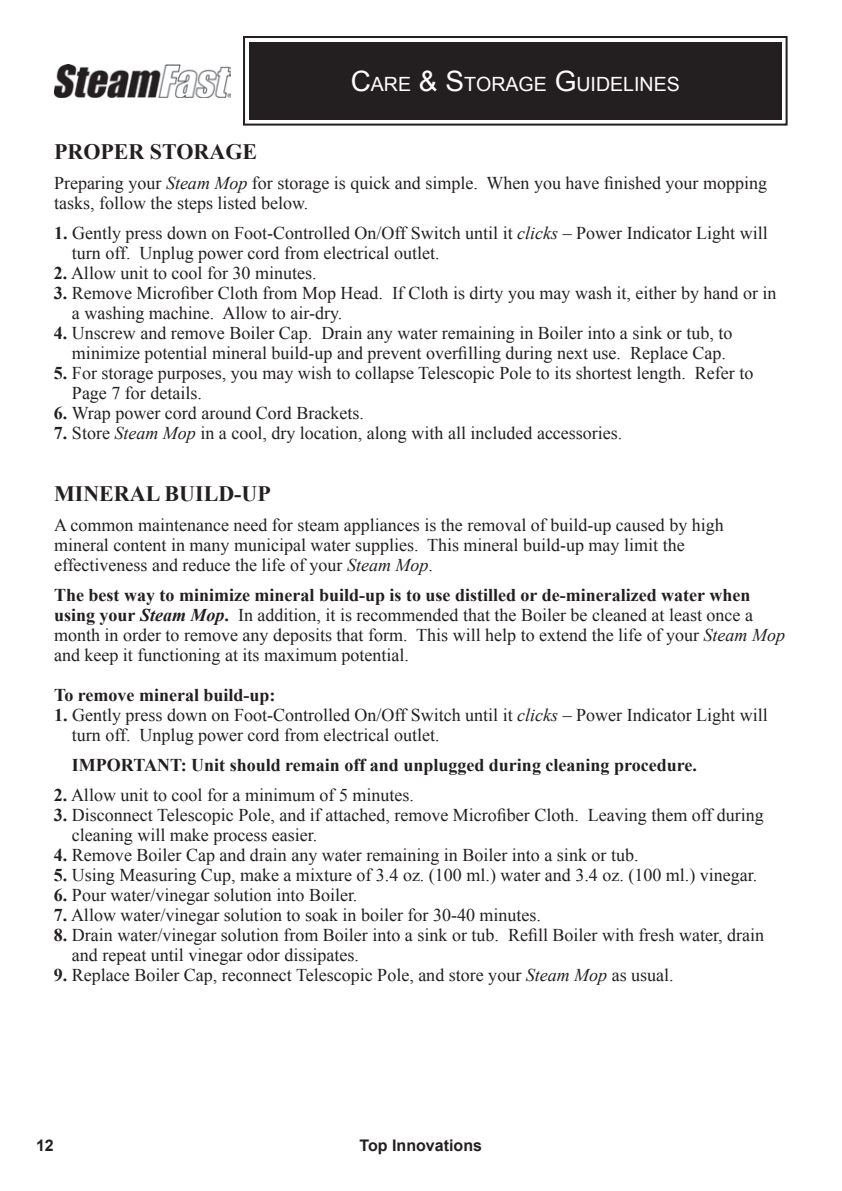
<style>
.page{position:relative;width:842px;height:1191px;background:#fff}
.page>*{position:absolute;margin:0;border:0;box-sizing:border-box;transform-origin:0 0}
.t1{font:700 22px "Times New Roman";color:#231f20}
.t2{font:19.6px "Arial";color:#fff}
.t3{font:18px/20px "Times New Roman";color:#231f20}
.t4{font:700 18px "Times New Roman";color:#231f20}
.t5{font:700 16px "Arial";color:#231f20}
.s1{font-size:28px}
.s2{font-style:italic}
.s3{font-weight:700}
.s4{font-weight:700;font-style:italic}
</style>
<div class="page">
<svg style="left:243px;top:36px;width:545px;height:90px;background:#3d3a3b"></svg>
<div style="left:249px;top:42px;width:533px;height:78px;border:6px solid #231f20"></div>
<img style="left:54px;top:64px;width:177px;height:33px">
<p class="t2" style="left:351px;top:71px;width:331px"><span class="s1">C</span>ARE <span class="s1">&amp; S</span>TORAGE <span class="s1">G</span> UI DELI NES</p>
<p class="t1" style="left:54px;top:136px;width:205px">PROPER STORAGE</p>
<p class="t3" style="left:54px;top:173px;width:715px">Preparing your <span class="s2">Steam Mop</span> for storage is quick and simple. When you have finished your mopping tasks, follow the steps listed below.</p>
<p class="t3" style="left:72px;top:223px;width:697px;text-indent:-18px"><span class="s3">1.</span> Gently press down on Foot-Controlled On/Off Switch until it <span class="s2">clicks</span> – Power Indicator Light will turn off. Unplug power cord from electrical outlet.</p>
<p class="t3" style="left:54px;top:263px;width:264px"><span class="s3">2.</span> Allow unit to cool for 30 minutes.</p>
<p class="t3" style="left:72px;top:283px;width:706px;text-indent:-18px"><span class="s3">3.</span> Remove Microfiber Cloth from Mop Head. If Cloth is dirty you may wash it, either by hand or in a washing machine. Allow to air-dry.</p>
<p class="t3" style="left:72px;top:323px;width:662px;text-indent:-18px"><span class="s3">4.</span> Unscrew and remove Boiler Cap. Drain any water remaining in Boiler into a sink or tub, to minimize potential mineral build-up and prevent overfilling during next use. Replace Cap.</p>
<p class="t3" style="left:72px;top:363px;width:683px;text-indent:-18px"><span class="s3">5.</span> For storage purposes, you may wish to collapse Telescopic Pole to its shortest length. Refer to<br>Page 7 for details.</p>
<p class="t3" style="left:54px;top:403px;width:311px"><span class="s3">6.</span> Wrap power cord around Cord Brackets.</p>
<p class="t3" style="left:54px;top:423px;width:570px"><span class="s3">7.</span> Store <span class="s2">Steam Mop</span> in a cool, dry location, along with all included accessories.</p>
<p class="t1" style="left:54px;top:478px;width:218px">MINERAL BUILD-UP</p>
<p class="t3" style="left:54px;top:515px;width:671px">A common maintenance need for steam appliances is the removal of build-up caused by high mineral content in many municipal water supplies. This mineral build-up may limit the effectiveness and reduce the life of your <span class="s2">Steam Mop</span>.</p>
<p class="t3" style="left:54px;top:585px;width:733px"><span class="s3">The best way to minimize mineral build-up is to use distilled or de-mineralized water when using your</span> <span class="s4">Steam Mop</span><span class="s3">.</span> In addition, it is recommended that the Boiler be cleaned at least once a month in order to remove any deposits that form. This will help to extend the life of your <span class="s2">Steam Mop </span>and keep it functioning at its maximum potential.</p>
<p class="t4" style="left:54px;top:682px;width:223px">To remove mineral build-up:</p>
<p class="t3" style="left:72px;top:705px;width:697px;text-indent:-18px"><span class="s3">1.</span> Gently press down on Foot-Controlled On/Off Switch until it <span class="s2">clicks</span> – Power Indicator Light will turn off. Unplug power cord from electrical outlet.</p>
<p class="t4" style="left:72px;top:752px;width:626px">IMPORTANT: Unit should remain off and unplugged during cleaning procedure.</p>
<p class="t3" style="left:54px;top:785px;width:362px"><span class="s3">2.</span> Allow unit to cool for a minimum of 5 minutes.</p>
<p class="t3" style="left:72px;top:805px;width:693px;text-indent:-18px"><span class="s3">3.</span> Disconnect Telescopic Pole, and if attached, remove Microfiber Cloth. Leaving them off during cleaning will make process easier.</p>
<p class="t3" style="left:54px;top:845px;width:586px"><span class="s3">4.</span> Remove Boiler Cap and drain any water remaining in Boiler into a sink or tub.</p>
<p class="t3" style="left:54px;top:865px;width:705px"><span class="s3">5.</span> Using Measuring Cup, make a mixture of 3.4 oz. (100 ml.) water and 3.4 oz. (100 ml.) vinegar.</p>
<p class="t3" style="left:54px;top:885px;width:305px"><span class="s3">6.</span> Pour water/vinegar solution into Boiler.</p>
<p class="t3" style="left:54px;top:905px;width:488px"><span class="s3">7.</span> Allow water/vinegar solution to soak in boiler for 30-40 minutes.</p>
<p class="t3" style="left:72px;top:925px;width:694px;text-indent:-18px"><span class="s3">8.</span> Drain water/vinegar solution from Boiler into a sink or tub. Refill Boiler with fresh water, drain and repeat until vinegar odor dissipates.</p>
<p class="t3" style="left:54px;top:965px;width:621px"><span class="s3">9.</span> Replace Boiler Cap, reconnect Telescopic Pole, and store your <span class="s2">Steam Mop</span> as usual.</p>
<p class="t5" style="left:36px;top:1134px;width:19px">12</p>
<p class="t5" style="left:360px;top:1134px;width:124px">Top Innovations</p>
</div>
